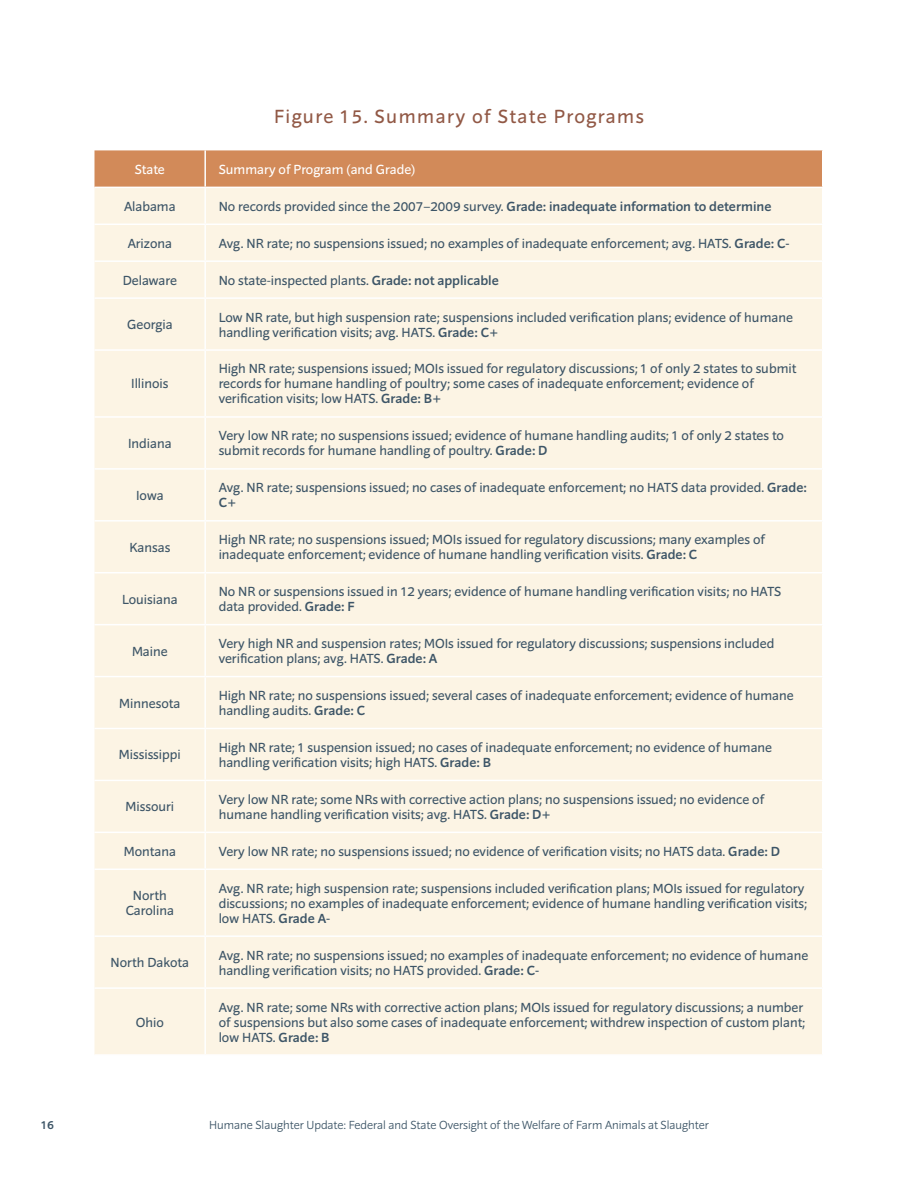
<style>
.page{position:relative;width:918px;height:1188px;background:#fff}
.page>*{position:absolute;margin:0;border:0;box-sizing:border-box;transform-origin:0 0}
.t1{font:19.5px "Sonus";letter-spacing:.07em;color:#915845}
.t2{font:13.5px/15px "Sonus";color:#3d5567}
.t3{font:13.5px "Sonus";color:#fff}
.t4{font:300 12px "Sonus";color:#3d5567}
.t5{font:500 12px "Sonus";color:#3d5567}
.s1{font-weight:500}
</style>
<div class="page">
<div style="left:94px;top:150px;width:728px;height:37px;background:#d28a59"></div>
<div style="left:94px;top:188px;width:728px;height:866px;background:#fcf4e4"></div>
<hr style="left:204px;top:150px;width:2px;height:37px;background:#fff">
<hr style="left:204px;top:188px;width:2px;height:36px;background:#fff">
<hr style="left:94px;top:224px;width:111px;height:1px;background:#fff">
<hr style="left:205px;top:224px;width:619px;height:1px;background:#fff">
<hr style="left:204px;top:225px;width:2px;height:35px;background:#fff">
<hr style="left:94px;top:260px;width:111px;height:2px;background:#fff">
<hr style="left:205px;top:260px;width:619px;height:2px;background:#fff">
<hr style="left:204px;top:262px;width:2px;height:35px;background:#fff">
<hr style="left:94px;top:297px;width:111px;height:2px;background:#fff">
<hr style="left:205px;top:297px;width:619px;height:2px;background:#fff">
<hr style="left:204px;top:299px;width:2px;height:50px;background:#fff">
<hr style="left:94px;top:349px;width:111px;height:2px;background:#fff">
<hr style="left:205px;top:349px;width:619px;height:2px;background:#fff">
<hr style="left:204px;top:351px;width:2px;height:65px;background:#fff">
<hr style="left:94px;top:416px;width:111px;height:2px;background:#fff">
<hr style="left:205px;top:416px;width:619px;height:2px;background:#fff">
<hr style="left:204px;top:418px;width:2px;height:50px;background:#fff">
<hr style="left:94px;top:468px;width:111px;height:2px;background:#fff">
<hr style="left:205px;top:468px;width:619px;height:2px;background:#fff">
<hr style="left:204px;top:470px;width:2px;height:50px;background:#fff">
<hr style="left:94px;top:520px;width:111px;height:2px;background:#fff">
<hr style="left:205px;top:520px;width:619px;height:2px;background:#fff">
<hr style="left:204px;top:522px;width:2px;height:50px;background:#fff">
<hr style="left:94px;top:572px;width:111px;height:1px;background:#fff">
<hr style="left:205px;top:572px;width:619px;height:1px;background:#fff">
<hr style="left:204px;top:573px;width:2px;height:51px;background:#fff">
<hr style="left:94px;top:624px;width:111px;height:1px;background:#fff">
<hr style="left:205px;top:624px;width:619px;height:1px;background:#fff">
<hr style="left:204px;top:625px;width:2px;height:51px;background:#fff">
<hr style="left:94px;top:676px;width:111px;height:1px;background:#fff">
<hr style="left:205px;top:676px;width:619px;height:1px;background:#fff">
<hr style="left:204px;top:677px;width:2px;height:51px;background:#fff">
<hr style="left:94px;top:728px;width:111px;height:1px;background:#fff">
<hr style="left:205px;top:728px;width:619px;height:1px;background:#fff">
<hr style="left:204px;top:729px;width:2px;height:51px;background:#fff">
<hr style="left:94px;top:780px;width:111px;height:1px;background:#fff">
<hr style="left:205px;top:780px;width:619px;height:1px;background:#fff">
<hr style="left:204px;top:781px;width:2px;height:51px;background:#fff">
<hr style="left:94px;top:832px;width:111px;height:1px;background:#fff">
<hr style="left:205px;top:832px;width:619px;height:1px;background:#fff">
<hr style="left:204px;top:833px;width:2px;height:36px;background:#fff">
<hr style="left:94px;top:869px;width:111px;height:1px;background:#fff">
<hr style="left:205px;top:869px;width:619px;height:1px;background:#fff">
<hr style="left:204px;top:870px;width:2px;height:65px;background:#fff">
<hr style="left:94px;top:935px;width:111px;height:2px;background:#fff">
<hr style="left:205px;top:935px;width:619px;height:2px;background:#fff">
<hr style="left:204px;top:937px;width:2px;height:50px;background:#fff">
<hr style="left:94px;top:987px;width:111px;height:2px;background:#fff">
<hr style="left:205px;top:987px;width:619px;height:2px;background:#fff">
<hr style="left:204px;top:989px;width:2px;height:65px;background:#fff">
<p class="t1" style="left:274px;top:104px;width:371px">Figure 15. Summary of State Programs</p>
<p class="t3" style="left:135px;top:161px;width:32px">State</p>
<p class="t3" style="left:219px;top:161px;width:198px">Summary of Program (and Grade)</p>
<p class="t2" style="left:124px;top:198px;width:53px">Alabama</p>
<p class="t2" style="left:219px;top:198px;width:554px">No records provided since the 2007–2009 survey. <span class="s1">Grade: inadequate information to determine</span></p>
<p class="t2" style="left:128px;top:235px;width:46px">Arizona</p>
<p class="t2" style="left:219px;top:235px;width:572px">Avg. NR rate; no suspensions issued; no examples of inadequate enforcement; avg. HATS. <span class="s1">Grade: C-</span></p>
<p class="t2" style="left:123px;top:272px;width:56px">Delaware</p>
<p class="t2" style="left:219px;top:272px;width:282px">No state-inspected plants. <span class="s1">Grade: not applicable</span></p>
<p class="t2" style="left:127px;top:317px;width:47px">Georgia</p>
<p class="t2" style="left:219px;top:309px;width:576px">Low NR rate, but high suspension rate; suspensions included verification plans; evidence of humane handling verification visits; avg. HATS. <span class="s1">Grade: C+</span></p>
<p class="t2" style="left:131px;top:376px;width:39px">Illinois</p>
<p class="t2" style="left:219px;top:361px;width:579px">High NR rate; suspensions issued; MOIs issued for regulatory discussions; 1 of only 2 states to submit records for humane handling of poultry; some cases of inadequate enforcement; evidence of verification visits; low HATS. <span class="s1">Grade: B+</span></p>
<p class="t2" style="left:128px;top:436px;width:45px">Indiana</p>
<p class="t2" style="left:219px;top:428px;width:567px">Very low NR rate; no suspensions issued; evidence of humane handling audits; 1 of only 2 states to submit records for humane handling of poultry. <span class="s1">Grade: D</span></p>
<p class="t2" style="left:136px;top:487px;width:29px">Iowa</p>
<p class="t2" style="left:219px;top:480px;width:590px">Avg. NR rate; suspensions issued; no cases of inadequate enforcement; no HATS data provided. <span class="s1">Grade:<br>C+</span></p>
<p class="t2" style="left:129px;top:539px;width:43px">Kansas</p>
<p class="t2" style="left:219px;top:532px;width:548px">High NR rate; no suspensions issued; MOIs issued for regulatory discussions; many examples of inadequate enforcement; evidence of humane handling verification visits. <span class="s1">Grade: C</span></p>
<p class="t2" style="left:122px;top:591px;width:57px">Louisiana</p>
<p class="t2" style="left:219px;top:584px;width:564px">No NR or suspensions issued in 12 years; evidence of humane handling verification visits; no HATS data provided. <span class="s1">Grade: F</span></p>
<p class="t2" style="left:132px;top:643px;width:37px">Maine</p>
<p class="t2" style="left:219px;top:636px;width:557px">Very high NR and suspension rates; MOIs issued for regulatory discussions; suspensions included verification plans; avg. HATS. <span class="s1">Grade: A</span></p>
<p class="t2" style="left:119px;top:695px;width:63px">Minnesota</p>
<p class="t2" style="left:219px;top:688px;width:577px">High NR rate; no suspensions issued; several cases of inadequate enforcement; evidence of humane handling audits. <span class="s1">Grade: C</span></p>
<p class="t2" style="left:119px;top:747px;width:63px">Mississippi</p>
<p class="t2" style="left:219px;top:740px;width:555px">High NR rate; 1 suspension issued; no cases of inadequate enforcement; no evidence of humane handling verification visits; high HATS. <span class="s1">Grade: B</span></p>
<p class="t2" style="left:126px;top:799px;width:50px">Missouri</p>
<p class="t2" style="left:219px;top:791px;width:547px">Very low NR rate; some NRs with corrective action plans; no suspensions issued; no evidence of humane handling verification visits; avg. HATS. <span class="s1">Grade: D+</span></p>
<p class="t2" style="left:124px;top:843px;width:54px">Montana</p>
<p class="t2" style="left:219px;top:843px;width:563px">Very low NR rate; no suspensions issued; no evidence of verification visits; no HATS data. <span class="s1">Grade: D</span></p>
<p class="t2" style="left:126px;top:888px;width:50px;text-align:center">North<br>Carolina</p>
<p class="t2" style="left:219px;top:880px;width:590px">Avg. NR rate; high suspension rate; suspensions included verification plans; MOIs issued for regulatory discussions; no examples of inadequate enforcement; evidence of humane handling verification visits; low HATS. <span class="s1">Grade A-</span></p>
<p class="t2" style="left:111px;top:955px;width:80px">North Dakota</p>
<p class="t2" style="left:219px;top:947px;width:591px">Avg. NR rate; no suspensions issued; no examples of inadequate enforcement; no evidence of humane handling verification visits; no HATS provided. <span class="s1">Grade: C-</span></p>
<p class="t2" style="left:136px;top:1014px;width:30px">Ohio</p>
<p class="t2" style="left:219px;top:999px;width:588px">Avg. NR rate; some NRs with corrective action plans; MOIs issued for regulatory discussions; a number of suspensions but also some cases of inadequate enforcement; withdrew inspection of custom plant; low HATS. <span class="s1">Grade: B</span></p>
<p class="t5" style="left:40px;top:1118px;width:15px">16</p>
<p class="t4" style="left:209px;top:1118px;width:501px">Humane Slaughter Update: Federal and State Oversight of the Welfare of Farm Animals at Slaughter</p>
</div>
